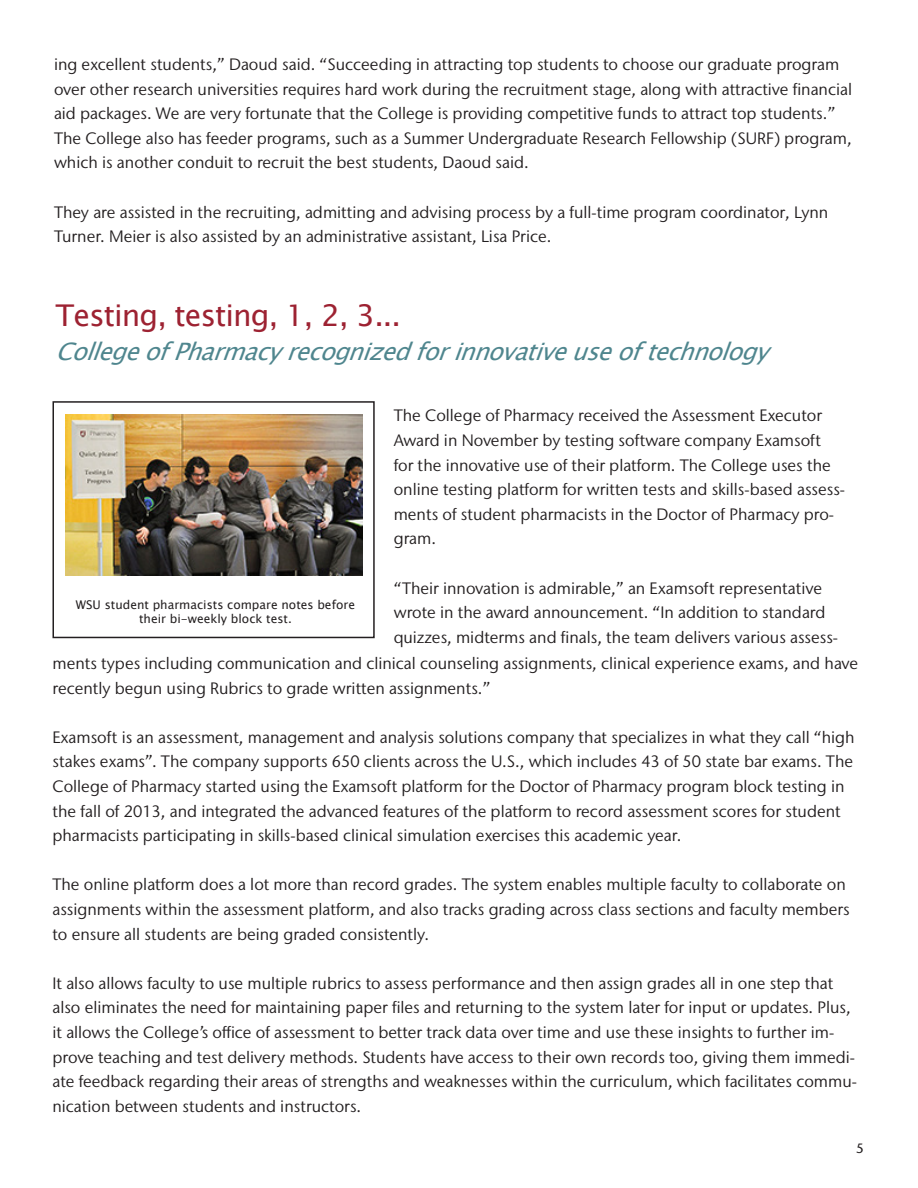
<style>
.page{position:relative;width:918px;height:1188px;background:#fff}
.page>*{position:absolute;margin:0;border:0;box-sizing:border-box;transform-origin:0 0}
.Heading_1{font:30px "Lucida Sans Unicode";letter-spacing:-.03em;color:#9d2232}
.Heading_1-2{font:italic 24px "Lucida Sans Unicode";color:#4f868e}
.t1{font:16.5px/24.6px "Stone Sans IIITC Std";color:#231f20}
.t2{font:500 13.5px "Stone Sans Std";color:#231f20}
.t3{font:12px/14.4px "Lucida Sans Unicode";color:#231f20;text-align:center}
</style>
<div class="page">
<div style="left:52px;top:401px;width:323px;height:237px;border:2px solid #231f20"></div>
<img style="left:65px;top:415px;width:298px;height:161px">
<p class="t1" style="left:54px;top:52px;width:800px">ing excellent students,” Daoud said. “Succeeding in attracting top students to choose our graduate program over other research universities requires hard work during the recruitment stage, along with attractive financial aid packages. We are very fortunate that the College is providing competitive funds to attract top students.” The College also has feeder programs, such as a Summer Undergraduate Research Fellowship (SURF) program, which is another conduit to recruit the best students, Daoud said.</p>
<p class="t1" style="left:54px;top:199px;width:776px">They are assisted in the recruiting, admitting and advising process by a full-time program coordinator, Lynn<br>Turner. Meier is also assisted by an administrative assistant, Lisa Price.</p>
<p class="Heading_1" style="left:56px;top:292px;width:347px">Testing, testing, 1, 2, 3...</p>
<p class="Heading_1-2" style="left:56px;top:332px;width:727px">CollegeofPharmacyrecognizedforinnovativeuseoftechnology</p>
<p class="t1" style="left:394px;top:403px;width:453px">The College of Pharmacy received the Assessment Executor Award in November by testing software company Examsoft<br>for the innovative use of their platform. The College uses the online testing platform for written tests and skills-based assess&shy;ments of student pharmacists in the Doctor of Pharmacy pro&shy;gram.</p>
<p class="t1" style="left:394px;top:576px;width:446px">“Their innovation is admirable,” an Examsoft representative wrote in the award announcement. “In addition to standard quizzes, midterms and finals, the team delivers various assess-</p>
<p class="t1" style="left:52px;top:651px;width:807px">ments types including communication and clinical counseling assignments, clinical experience exams, and have recently begun using Rubrics to grade written assignments.”</p>
<p class="t1" style="left:52px;top:725px;width:804px">Examsoft is an assessment, management and analysis solutions company that specializes in what they call “high stakes exams”. The company supports 650 clients across the U.S., which includes 43 of 50 state bar exams. The College of Pharmacy started using the Examsoft platform for the Doctor of Pharmacy program block testing in the fall of 2013, and integrated the advanced features of the platform to record assessment scores for student pharmacists participating in skills-based clinical simulation exercises this academic year.</p>
<p class="t1" style="left:52px;top:872px;width:799px">The online platform does a lot more than record grades. The system enables multiple faculty to collaborate on assignments within the assessment platform, and also tracks grading across class sections and faculty members to ensure all students are being graded consistently.</p>
<p class="t1" style="left:52px;top:971px;width:806px">It also allows faculty to use multiple rubrics to assess performance and then assign grades all in one step that also eliminates the need for maintaining paper files and returning to the system later for input or updates. Plus, it allows the College’s office of assessment to better track data over time and use these insights to further im&shy;prove teaching and test delivery methods. Students have access to their own records too, giving them immedi&shy;ate feedback regarding their areas of strengths and weaknesses within the curriculum, which facilitates commu&shy;nication between students and instructors.</p>
<p class="t3" style="left:76px;top:597px;width:281px">WSU student pharmacists compare notes before their bi-weekly block test.</p>
<p class="t2" style="left:856px;top:1140px;width:9px">5</p>
</div>
